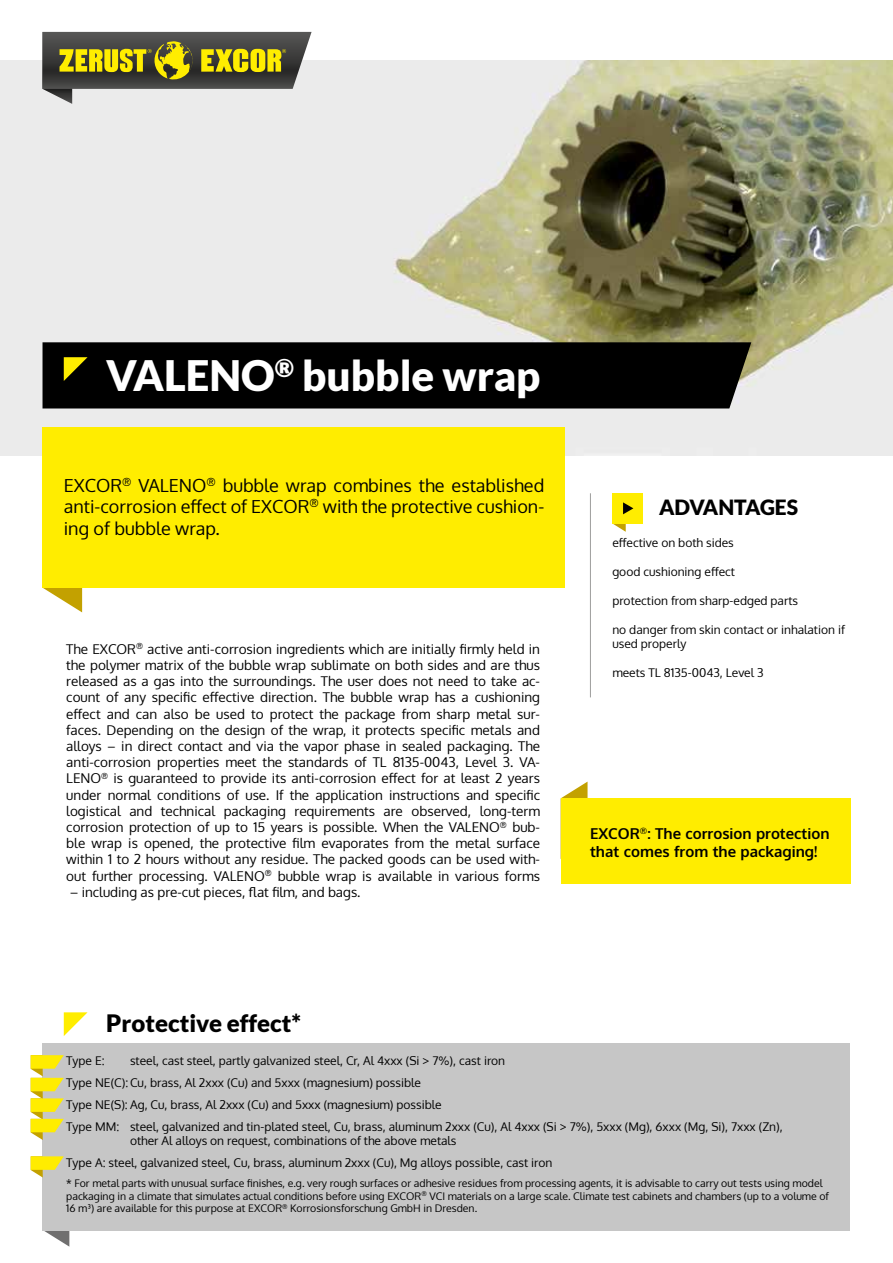
<style>
.page{position:relative;width:893px;height:1263px;background:#fff}
.page>*{position:absolute;margin:0;border:0;box-sizing:border-box;transform-origin:0 0}
.t1{font:900 42px "Lato";color:#fff}
.t2{font:900 24px "Lato";color:#000}
.t3{font:900 21px "Lato";color:#000}
.t4{font:18px/21.6px "Oxygen";color:#000;text-align:justify}
.t5{font:700 15px/18px "Oxygen";color:#000}
.t6{font:13.5px/16.2px "Oxygen";color:#000;text-align:justify}
.t7{font:12px/21.9px "Oxygen";color:#000}
.t8{font:10.5px/12.6px "Oxygen";color:#000}
</style>
<div class="page">
<img style="left:0;top:60px;width:893px;height:395px">
<svg style="left:43px;top:588px;width:39px;height:24px"></svg>
<div style="left:43px;top:427px;width:522px;height:161px;background:#ffed00"></div>
<div style="left:612px;top:493px;width:30px;height:30px;background:#ffed00"></div>
<svg style="left:612px;top:502px;width:21px;height:30px"></svg>
<hr style="left:590px;top:493px;width:1px;height:204px;background:#9d9d9c">
<svg style="left:43px;top:32px;width:269px;height:72px;background:#89865b"></svg>
<div style="left:43px;top:342px;width:708px;height:66px;background:#000"></div>
<svg style="left:64px;top:357px;width:24px;height:24px"></svg>
<div style="left:43px;top:1043px;width:807px;height:188px;background:#c6c6c6"></div>
<svg style="left:64px;top:1012px;width:24px;height:24px"></svg>
<svg style="left:31px;top:1055px;width:33px;height:85px"></svg>
<svg style="left:31px;top:1156px;width:38px;height:91px"></svg>
<svg style="left:561px;top:781px;width:27px;height:17px"></svg>
<div style="left:561px;top:798px;width:289px;height:85px;background:#ffed00"></div>
<h1 class="t1" style="left:106px;top:351px;width:436px">VALENO<sup>®</sup> bubble wrap</h1>
<h3 class="t4" style="left:64px;top:474px;width:482px">EXCOR<sup>®</sup> VALENO<sup>®</sup> bubble wrap combines the established anti-corrosion effect of EXCOR<sup>®</sup> with the protective cushion&shy;ing of bubble wrap.</h3>
<p class="t6" style="left:66px;top:641px;width:475px">The EXCOR<sup>®</sup> active anti-corrosion ingredients which are initially firmly held in the polymer matrix of the bubble wrap sublimate on both sides and are thus released as a gas into the surroundings. The user does not need to take ac&shy;count of any specific effective direction. The bubble wrap has a cushioning effect and can also be used to protect the package from sharp metal sur&shy;faces. Depending on the design of the wrap, it protects specific metals and alloys – in direct contact and via the vapor phase in sealed packaging. The anti-corrosion properties meet the standards of TL 8135-0043, Level 3. VA-LENO<sup>®</sup> is guaranteed to provide its anti-corrosion effect for at least 2 years under normal conditions of use. If the application instructions and specific logistical and technical packaging requirements are observed, long-term corrosion protection of up to 15 years is possible. When the VALENO<sup>®</sup> bub&shy;ble wrap is opened, the protective film evaporates from the metal surface within 1 to 2 hours without any residue. The packed goods can be used with&shy;out further processing. VALENO<sup>®</sup> bubble wrap is available in various forms</p>
<p class="t6" style="left:70px;top:884px;width:292px">– including as pre-cut pieces, flat film, and bags.</p>
<h2 class="t2" style="left:106px;top:1009px;width:196px">Protective effect*</h2>
<h3 class="t3" style="left:659px;top:495px;width:141px">ADVANTAGES</h3>
<p class="t7" style="left:612px;top:532px;width:123px">effective on both sides</p>
<p class="t7" style="left:612px;top:561px;width:124px">good cushioning effect</p>
<p class="t7" style="left:612px;top:590px;width:187px">protection from sharp-edged parts</p>
<p class="t7" style="left:612px;top:622px;width:234px;line-height:14.4px">no danger from skin contact or inhalation if used properly</p>
<p class="t7" style="left:612px;top:662px;width:153px">meets TL 8135-0043, Level 3</p>
<p class="t5" style="left:590px;top:825px;width:241px">EXCOR<sup>®</sup>: The corrosion protection that comes from the packaging!</p>
<p class="t7" style="left:66px;top:1049px;width:718px;text-indent:64px">steel, cast steel, partly galvanized steel, Cr, Al 4xxx (Si &gt; 7%), cast iron<br>Type NE(C):Cu, brass, Al 2xxx (Cu) and 5xxx (magnesium) possible<br>Type NE(S): Ag, Cu, brass, Al 2xxx (Cu) and 5xxx (magnesium) possible<br>Type MM: steel, galvanized and tin-plated steel, Cu, brass, aluminum 2xxx (Cu), Al 4xxx (Si &gt; 7%), 5xxx (Mg), 6xxx (Mg, Si), 7xxx (Zn),</p>
<p class="t7" style="left:66px;top:1130px;width:488px;text-indent:64px">other Al alloys on request, combinations of the above metals<br>Type A: steel, galvanized steel, Cu, brass, aluminum 2xxx (Cu), Mg alloys possible, cast iron</p>
<p class="t8" style="left:66px;top:1177px;width:764px">* For metal parts with unusual surface finishes, e.g. very rough surfaces or adhesive residues from processing agents, it is advisable to carry out tests using model packaging in a climate that simulates actual conditions before using EXCOR<sup>®</sup> VCI materials on a large scale. Climate test cabinets and chambers (up to a volume of<br>16 m³) are available for this purpose at EXCOR<sup>®</sup> Korrosionsforschung GmbH in Dresden.</p>
<p class="t7" style="left:66px;top:1049px;width:40px">Type E:</p>
</div>
